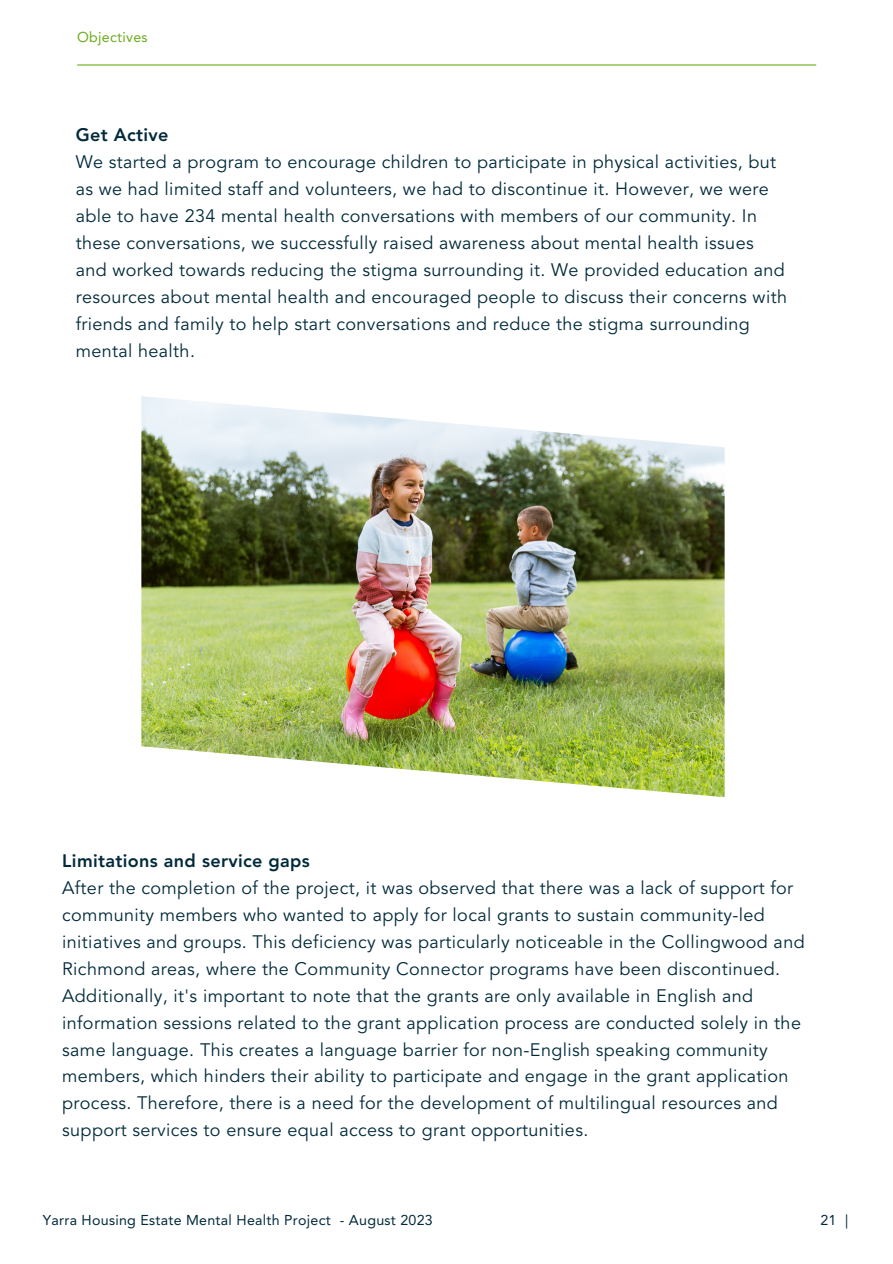
<style>
.page{position:relative;width:893px;height:1264px;background:#fff}
.page>*{position:absolute;margin:0;border:0;box-sizing:border-box;transform-origin:0 0}
.t1{font:18px/27px "Avenir LT Std";letter-spacing:.02em;color:#022a3a}
.t2{font:800 18px "Avenir LT Std";letter-spacing:.02em;color:#022a3a}
.t3{font:14.25px "Avenir LT Std";letter-spacing:.02em;color:#022a3a}
.t4{font:14.25px "Avenir LT Std";letter-spacing:.02em;color:#6bac1e}
</style>
<div class="page">
<hr style="left:77px;top:64px;width:739px;height:2px;background:#6bac1e">
<img style="left:141px;top:396px;width:583px;height:401px">
<p class="t4" style="left:77px;top:31px;width:72px">Objectives</p>
<p class="t2" style="left:76px;top:127px;width:94px">Get Active</p>
<p class="t1" style="left:76px;top:150px;width:712px">We started a program to encourage children to participate in physical activities, but as we had limited staff and volunteers, we had to discontinue it. However, we were able to have 234 mental health conversations with members of our community. In these conversations, we successfully raised awareness about mental health issues and worked towards reducing the stigma surrounding it. We provided education and resources about mental health and encouraged people to discuss their concerns with friends and family to help start conversations and reduce the stigma surrounding mental health.</p>
<p class="t2" style="left:62px;top:853px;width:249px">Limitations and service gaps</p>
<p class="t1" style="left:62px;top:875px;width:743px">After the completion of the project, it was observed that there was a lack of support for community members who wanted to apply for local grants to sustain community-led initiatives and groups. This deficiency was particularly noticeable in the Collingwood and Richmond areas, where the Community Connector programs have been discontinued.<br>Additionally, it's important to note that the grants are only available in English and information sessions related to the grant application process are conducted solely in the same language. This creates a language barrier for non-English speaking community members, which hinders their ability to participate and engage in the grant application process. Therefore, there is a need for the development of multilingual resources and support services to ensure equal access to grant opportunities.</p>
<p class="t3" style="left:43px;top:1214px;width:391px">Yarra Housing Estate Mental Health Project - August 2023</p>
<p class="t3" style="left:820px;top:1214px;width:29px">21 |</p>
</div>
